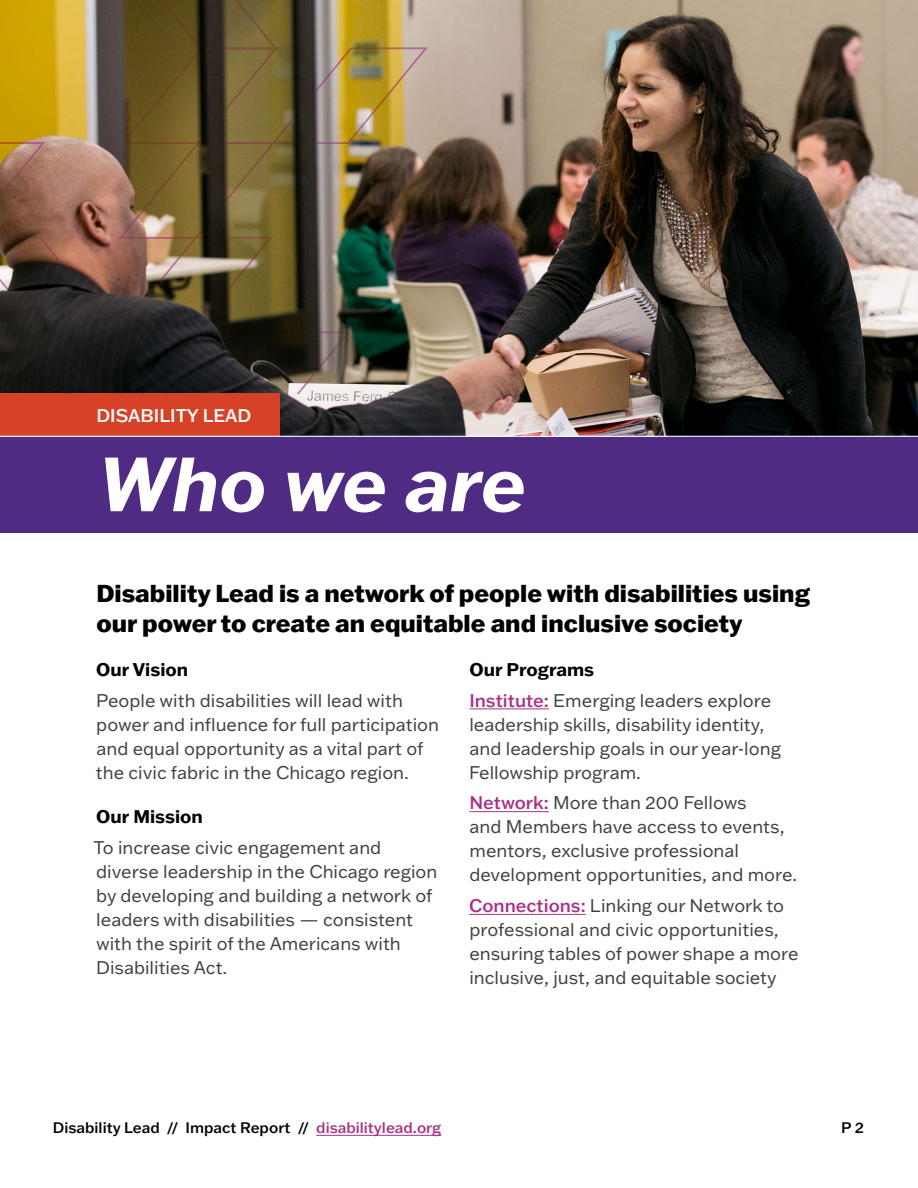
<style>
.page{position:relative;width:918px;height:1188px;background:#fff}
.page>*{position:absolute;margin:0;border:0;box-sizing:border-box;transform-origin:0 0}
.t1{font:italic 700 75px "Franklin Gothic ATF";color:#fff}
.t2{font:800 24px/30px "Franklin Gothic ATF";color:#000}
.t3{font:18px/24px "Franklin Gothic ATF";color:#414042}
.t4{font:700 18px "Franklin Gothic ATF";color:#000}
.t5{font:500 18px "Franklin Gothic ATF";color:#fff}
.t6{font:500 15px "Franklin Gothic ATF";color:#000}
.s1{font-weight:500;color:#a83287}
.s2{color:#a83287}
</style>
<div class="page">
<hr style="left:316px;top:1135px;width:125px;height:1px;background:#a83287">
<hr style="left:469px;top:709px;width:80px;height:1px;background:#a83287">
<hr style="left:469px;top:811px;width:80px;height:1px;background:#a83287">
<hr style="left:469px;top:914px;width:117px;height:1px;background:#a83287">
<img style="left:280px;top:0;width:638px;height:436px">
<div style="left:0;top:437px;width:918px;height:95px;background:#4f2b83"></div>
<div style="left:0;top:393px;width:280px;height:44px;background:#d64227"></div>
<hr style="left:0;top:436px;width:918px;height:1px;background:#fff">
<img style="left:0;top:0;width:428px;height:394px">
<p class="t5" style="left:96px;top:404px;width:156px">DISABILITY LEAD</p>
<p class="t1" style="left:99px;top:434px;width:429px">Who we are</p>
<p class="t2" style="left:96px;top:577px;width:715px">Disability Lead is a network of people with disabilities using our power to create an equitable and inclusive society</p>
<p class="t4" style="left:96px;top:657px;width:93px">Our Vision</p>
<p class="t3" style="left:96px;top:688px;width:345px">People with disabilities will lead with power and influence for full participation and equal opportunity as a vital part of the civic fabric in the Chicago region.</p>
<p class="t4" style="left:96px;top:804px;width:108px">Our Mission</p>
<p class="t3" style="left:94px;top:835px;width:345px">To increase civic engagement and diverse leadership in the Chicago region by developing and building a network of leaders with disabilities — consistent with the spirit of the Americans with Disabilities Act.</p>
<p class="t4" style="left:469px;top:657px;width:126px">Our Programs</p>
<p class="t3" style="left:469px;top:688px;width:313px"><span class="s1">Institute:</span> Emerging leaders explore leadership skills, disability identity, and leadership goals in our year-long Fellowship program.</p>
<p class="t3" style="left:469px;top:790px;width:329px"><span class="s1">Network:</span> More than 200 Fellows<br>and Members have access to events, mentors, exclusive professional development opportunities, and more.</p>
<p class="t3" style="left:469px;top:893px;width:331px"><span class="s1">Connections:</span> Linking our Network to professional and civic opportunities, ensuring tables of power shape a more inclusive, just, and equitable society</p>
<p class="t6" style="left:53px;top:1118px;width:390px">Disability Lead // Impact Report // <span class="s2">disabilitylead.org</span></p>
<p class="t6" style="left:841px;top:1118px;width:24px">P 2</p>
</div>
